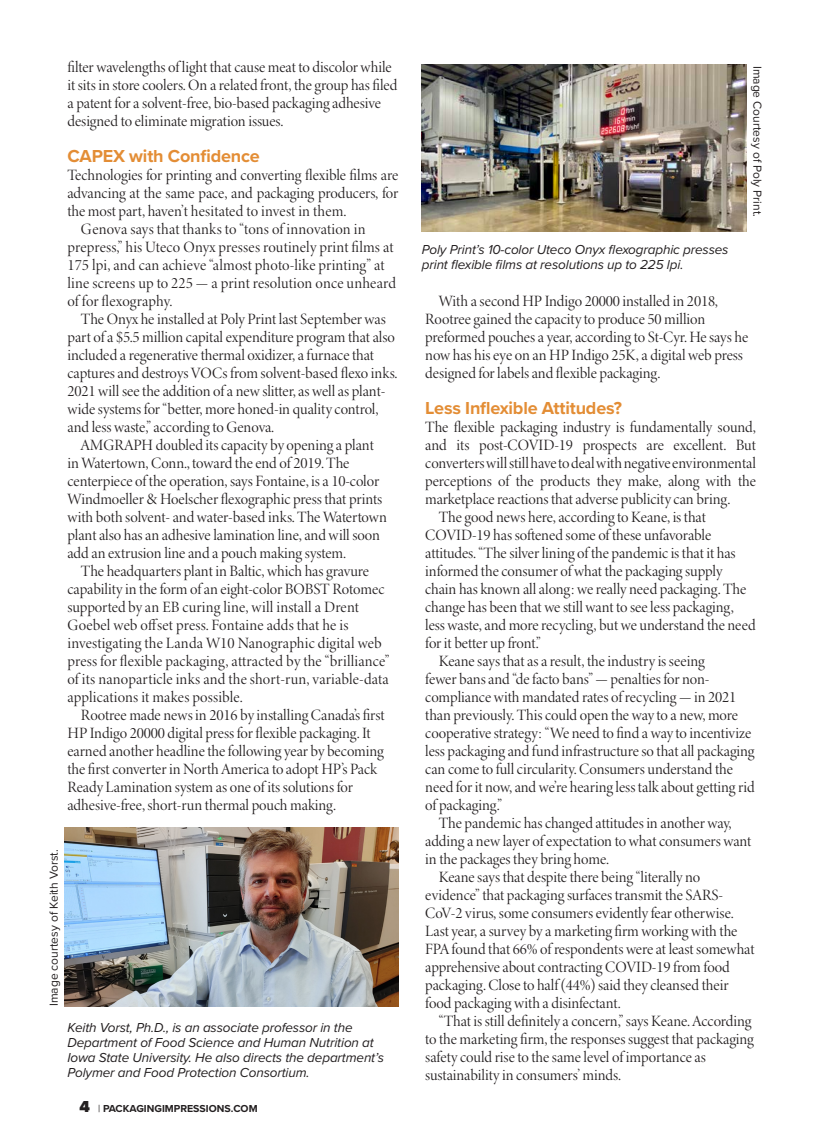
<style>
.page{position:relative;width:837px;height:1134px;background:#fff}
.page>*{position:absolute;margin:0;border:0;box-sizing:border-box;transform-origin:0 0}
.PKI_Feature_SubHead{font:700 18px "Proxima Nova";letter-spacing:-.01em;color:#e38d35}
.PKI_Feature_Body{font:15.75px/18px "Minion 3 Display";letter-spacing:-.005em;color:#231f20}
.PKI_Feature_ParaNoIn{font:15.75px/18px "Minion 3 Display";letter-spacing:-.005em;color:#231f20;text-align:justify}
.t1{font:italic 13.5px/15px "Proxima Nova";letter-spacing:-.01em;color:#231f20}
.t2{font:12px "Proxima Nova";color:#231f20}
.t3{font:700 10.5px "Proxima Nova";color:#231f20}
.s1{font-weight:900;font-size:16.5px}
.s2{font-weight:400}
</style>
<div class="page">
<img style="left:422px;top:65px;width:324px;height:166px">
<img style="left:65px;top:827px;width:333px;height:180px">
<p class="PKI_Feature_Body" style="left:68px;top:58px;width:332px">filter wavelengths of light that cause meat to discolor while it sits in store coolers. On a related front, the group has filed a patent for a solvent-free, bio-based packaging adhesive designed to eliminate migration issues.</p>
<p class="PKI_Feature_SubHead" style="left:68px;top:143px;width:194px">CAPEX with Confidence</p>
<p class="PKI_Feature_ParaNoIn" style="left:68px;top:166px;width:332px">Technologies for printing and converting flexible films are advancing at the same pace, and packaging producers, for the most part, haven’t hesitated to invest in them.</p>
<p class="PKI_Feature_Body" style="left:68px;top:220px;width:330px;text-indent:13px">Genova says that thanks to “tons of innovation in prepress,” his Uteco Onyx presses routinely print films at 175 lpi, and can achieve “almost photo-like printing” at line screens up to 225 — a print resolution once unheard of for flexography.</p>
<p class="PKI_Feature_Body" style="left:68px;top:310px;width:331px;text-indent:13px">The Onyx he installed at Poly Print last September was part of a $5.5 million capital expenditure program that also included a regenerative thermal oxidizer, a furnace that captures and destroys VOCs from solvent-based flexo inks.<br>2021 will see the addition of a new slitter, as well as plant&shy;wide systems for “better, more honed-in quality control, and less waste,” according to Genova.</p>
<p class="PKI_Feature_Body" style="left:68px;top:436px;width:321px;text-indent:13px">AMGRAPH doubled its capacity by opening a plant in Watertown, Conn., toward the end of 2019. The centerpiece of the operation, says Fontaine, is a 10-color Windmoeller &amp; Hoelscher flexographic press that prints with both solvent- and water-based inks. The Watertown plant also has an adhesive lamination line, and will soon add an extrusion line and a pouch making system.</p>
<p class="PKI_Feature_Body" style="left:68px;top:562px;width:324px;text-indent:13px">The headquarters plant in Baltic, which has gravure capability in the form of an eight-color BOBST Rotomec supported by an EB curing line, will install a Drent Goebel web offset press. Fontaine adds that he is investigating the Landa W10 Nanographic digital web press for flexible packaging, attracted by the “brilliance” of its nanoparticle inks and the short-run, variable-data applications it makes possible.</p>
<p class="PKI_Feature_Body" style="left:68px;top:706px;width:319px;text-indent:13px">Rootree made news in 2016 by installing Canada’s first HP Indigo 20000 digital press for flexible packaging. It earned another headline the following year by becoming the first converter in North America to adopt HP’s Pack Ready Lamination system as one of its solutions for adhesive-free, short-run thermal pouch making.</p>
<p class="t2" style="left:45px;top:1006px;width:158px;rotate:-90deg">Image courtesy of Keith Vorst.</p>
<p class="t1" style="left:68px;top:1020px;width:318px">Keith Vorst, Ph.D., is an associate professor in the Department of Food Science and Human Nutrition at Iowa State University. He also directs the department’s Polymer and Food Protection Consortium.</p>
<p class="t3" style="left:80px;top:1101px;width:180px"><span class="s1">4</span> <span class="s2">|</span> PACKAGINGIMPRESSIONS.COM</p>
<p class="t1" style="left:422px;top:242px;width:308px">Poly Print’s 10-color Uteco Onyx flexographic presses print flexible films at resolutions up to 225 lpi.</p>
<p class="t2" style="left:767px;top:66px;width:153px;rotate:90deg">Image Courtesy of Poly Print.</p>
<p class="PKI_Feature_Body" style="left:425px;top:292px;width:325px;text-indent:13px">With a second HP Indigo 20000 installed in 2018, Rootree gained the capacity to produce 50 million preformed pouches a year, according to St-Cyr. He says he now has his eye on an HP Indigo 25K, a digital web press designed for labels and flexible packaging.</p>
<p class="PKI_Feature_SubHead" style="left:425px;top:395px;width:198px">Less Inflexible Attitudes?</p>
<p class="PKI_Feature_ParaNoIn" style="left:425px;top:418px;width:332px">The flexible packaging industry is fundamentally sound, and its post-COVID-19 prospects are excellent. But converters will still have to deal with negative environmental perceptions of the products they make, along with the marketplace reactions that adverse publicity can bring.</p>
<p class="PKI_Feature_Body" style="left:425px;top:508px;width:332px;text-indent:13px">The good news here, according to Keane, is that COVID-19 has softened some of these unfavorable attitudes. “The silver lining of the pandemic is that it has informed the consumer of what the packaging supply chain has known all along: we really need packaging. The change has been that we still want to see less packaging, less waste, and more recycling, but we understand the need for it better up front.”</p>
<p class="PKI_Feature_Body" style="left:425px;top:652px;width:331px;text-indent:13px">Keane says that as a result, the industry is seeing<br>fewer bans and “de facto bans” — penalties for non&shy;compliance with mandated rates of recycling — in 2021 than previously. This could open the way to a new, more cooperative strategy: “We need to find a way to incentivize less packaging and fund infrastructure so that all packaging can come to full circularity. Consumers understand the need for it now, and we’re hearing less talk about getting rid of packaging.”</p>
<p class="PKI_Feature_Body" style="left:425px;top:814px;width:328px;text-indent:13px">The pandemic has changed attitudes in another way, adding a new layer of expectation to what consumers want in the packages they bring home.</p>
<p class="PKI_Feature_Body" style="left:425px;top:868px;width:331px;text-indent:13px">Keane says that despite there being “literally no evidence” that packaging surfaces transmit the SARS-CoV-2 virus, some consumers evidently fear otherwise.<br>Last year, a survey by a marketing firm working with the FPA found that 66% of respondents were at least somewhat apprehensive about contracting COVID-19 from food packaging. Close to half (44%) said they cleansed their food packaging with a disinfectant.</p>
<p class="PKI_Feature_Body" style="left:425px;top:1012px;width:330px;text-indent:13px">“That is still definitely a concern,” says Keane. According to the marketing firm, the responses suggest that packaging safety could rise to the same level of importance as sustainability in consumers’ minds.</p>
</div>
